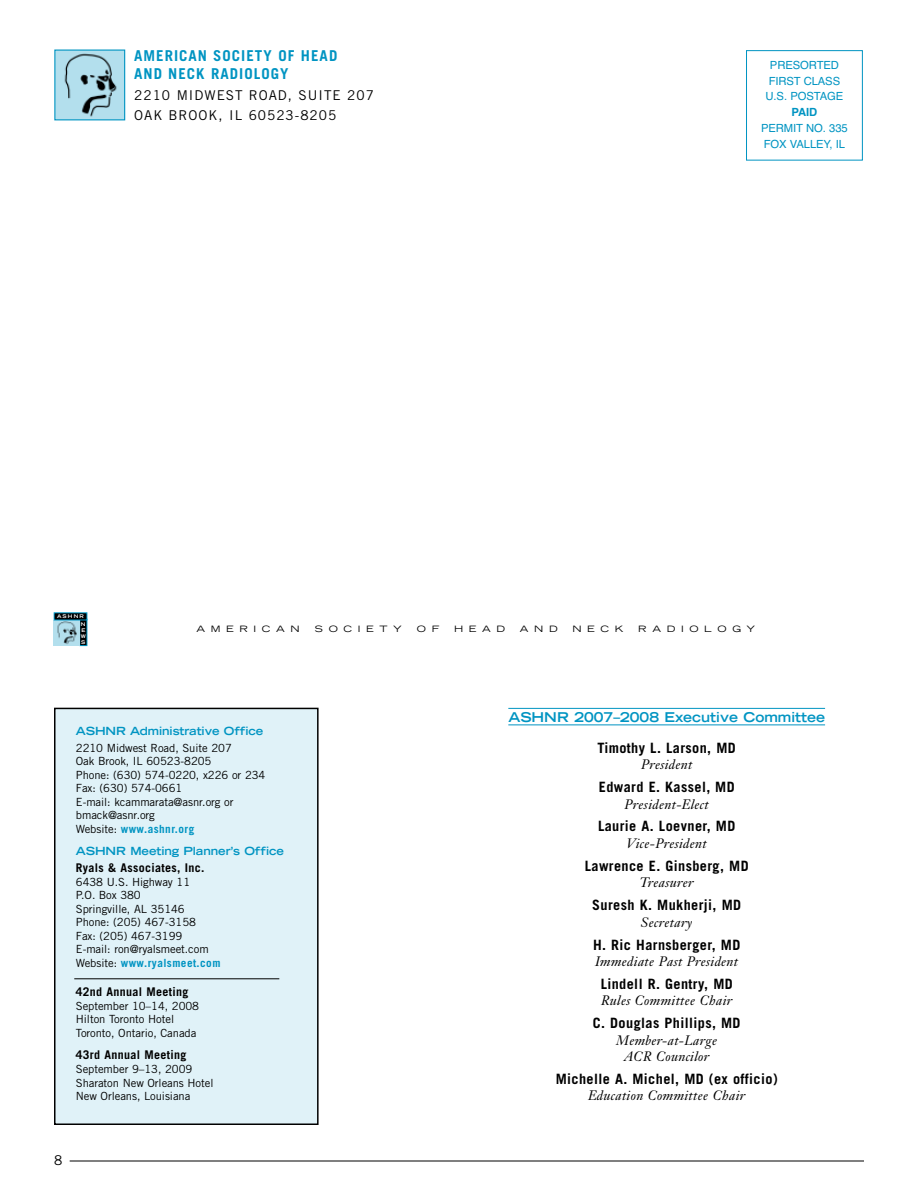
<style>
.page{position:relative;width:918px;height:1188px;background:#fff}
.page>*{position:absolute;margin:0;border:0;box-sizing:border-box;transform-origin:0 0}
.t1{font:700 15px/18px "Trade Gothic";letter-spacing:.065em;color:#0094c2}
.t2{font:700 14.25px "Trade Gothic";letter-spacing:.03em;color:#000}
.t3{font:italic 13.5px/16.2px "Janson Text";letter-spacing:.025em;color:#000;text-align:center}
.t4{font:13.5px/19.2px "Trade Gothic";letter-spacing:.075em;color:#000}
.t5{font:700 expanded 13.5px "Trade Gothic LH";color:#0094c2}
.t6{font:700 12px "Trade Gothic";letter-spacing:.03em;color:#000}
.t7{font:11.25px/13.5px "Trade Gothic";letter-spacing:-.005em;color:#000}
.t8{font:11.25px/15.8px "Helvetica";letter-spacing:-.01em;color:#0094c2;text-align:center}
.t9{font:700 expanded 11.25px "Trade Gothic LH";letter-spacing:-.005em;color:#0094c2}
.t10{font:700 11.25px "Helvetica";color:#0094c2}
.t11{font:expanded 8.7px "Trade Gothic LH";letter-spacing:.575em;color:#000;scale:1.11 1}
.t12{font:700 expanded 4.95px/6px "Trade Gothic LH";letter-spacing:.23em;color:#fff}
.s1{font-weight:700;color:#0094c2}
</style>
<div class="page">
<hr style="left:70px;top:1161px;width:794px;height:1px;background:#000">
<div style="left:80px;top:619px;width:7px;height:26px;background:#000"></div>
<img style="left:54px;top:620px;width:26px;height:26px">
<div style="left:54px;top:613px;width:33px;height:7px;background:#000"></div>
<div style="left:746px;top:50px;width:117px;height:111px;border:1px solid #0094c2"></div>
<img style="left:56px;top:52px;width:67px;height:66px">
<div style="left:54px;top:50px;width:71px;height:70px;border:1px solid #0094c2"></div>
<hr style="left:508px;top:708px;width:317px;height:1px;background:#0094c2">
<hr style="left:508px;top:725px;width:317px;height:1px;background:#0094c2">
<div style="left:55px;top:708px;width:263px;height:416px;background:#e0f2f8"></div>
<div style="left:54px;top:708px;width:265px;height:417px;border:2px solid #000"></div>
<hr style="left:74px;top:978px;width:205px;height:1px;background:#000">
<h1 class="t1" style="left:134px;top:48px;width:205px">AMERICAN SOCIETY OF HEAD<br>AND NECK RADIOLOGY</h1>
<p class="t4" style="left:134px;top:87px;width:241px">2210 MIDWEST ROAD, SUITE 207<br>OAK BROOK, IL 60523-8205</p>
<p class="t8" style="left:766px;top:57px;width:79px">PRESORTED<br>FIRST CLASS<br>U.S. POSTAGE</p>
<p class="t10" style="left:792px;top:106px;width:27px">PAID</p>
<p class="t8" style="left:761px;top:120px;width:88px;text-align:left">PERMIT NO. 335<br>FOX VALLEY, IL</p>
<p class="t12" style="left:81px;top:613px;width:6px;line-height:7.2px;text-indent:-24px">ASHNR<br>N</p>
<p class="t12" style="left:81px;top:627px;width:7px">E<br>W<br>S</p>
<p class="t11" style="left:196px;top:626px;width:95px">AMERICAN</p>
<p class="t11" style="left:315px;top:626px;width:80px">SOCIETY</p>
<p class="t11" style="left:417px;top:626px;width:22px">O F</p>
<p class="t11" style="left:454px;top:626px;width:47px">HEAD</p>
<p class="t11" style="left:520px;top:626px;width:36px">AND</p>
<p class="t11" style="left:572px;top:626px;width:47px">NECK</p>
<p class="t11" style="left:638px;top:626px;width:107px">RADIOLOGY</p>
<p class="t9" style="left:76px;top:727px;width:189px">ASHNR Administrative Office</p>
<p class="t7" style="left:76px;top:742px;width:191px">2210 Midwest Road, Suite 207<br>Oak Brook, IL 60523-8205<br>Phone: (630) 574-0220, x226 or 234<br>Fax: (630) 574-0661<br>E-mail: kcammarata@asnr.org or bmack@asnr.org<br>Website: <span class="s1">www.ashnr.org</span></p>
<p class="t9" style="left:76px;top:847px;width:210px">ASHNR Meeting Planner’s Office</p>
<p class="t6" style="left:76px;top:863px;width:130px">Ryals &amp; Associates, Inc.</p>
<p class="t7" style="left:76px;top:876px;width:146px">6438 U.S. Highway 11<br>P.O. Box 380<br>Springville, AL 35146<br>Phone: (205) 467-3158<br>Fax: (205) 467-3199<br>E-mail: ron@ryalsmeet.com<br>Website: <span class="s1">www.ryalsmeet.com</span></p>
<p class="t6" style="left:76px;top:987px;width:114px">42nd Annual Meeting</p>
<p class="t7" style="left:76px;top:1000px;width:125px">September 10–14, 2008<br>Hilton Toronto Hotel<br>Toronto, Ontario, Canada</p>
<p class="t6" style="left:76px;top:1051px;width:112px">43rd Annual Meeting</p>
<p class="t7" style="left:76px;top:1064px;width:139px">September 9–13, 2009<br>Sharaton New Orleans Hotel<br>New Orleans, Louisiana</p>
<p class="t4" style="left:54px;top:1152px;width:10px">8</p>
<p class="t5" style="left:508px;top:712px;width:318px">ASHNR 2007–2008 Executive Committee</p>
<p class="t2" style="left:598px;top:742px;width:140px">Timothy L. Larson, MD</p>
<p class="t3" style="left:641px;top:758px;width:53px">President</p>
<p class="t2" style="left:599px;top:782px;width:137px">Edward E. Kassel, MD</p>
<p class="t3" style="left:625px;top:797px;width:86px">President-Elect</p>
<p class="t2" style="left:598px;top:821px;width:139px">Laurie A. Loevner, MD</p>
<p class="t3" style="left:627px;top:837px;width:82px">Vice-President</p>
<p class="t2" style="left:585px;top:861px;width:165px">Lawrence E. Ginsberg, MD</p>
<p class="t3" style="left:640px;top:876px;width:55px">Treasurer</p>
<p class="t2" style="left:592px;top:900px;width:150px">Suresh K. Mukherji, MD</p>
<p class="t3" style="left:641px;top:915px;width:53px">Secretary</p>
<p class="t2" style="left:593px;top:939px;width:149px">H. Ric Harnsberger, MD</p>
<p class="t3" style="left:595px;top:955px;width:145px">Immediate Past President</p>
<p class="t2" style="left:601px;top:979px;width:134px">Lindell R. Gentry, MD</p>
<p class="t3" style="left:601px;top:994px;width:133px">Rules Committee Chair</p>
<p class="t2" style="left:593px;top:1018px;width:149px">C. Douglas Phillips, MD</p>
<p class="t3" style="left:616px;top:1033px;width:102px">Member-at-Large<br>ACR Councilor</p>
<p class="t2" style="left:556px;top:1073px;width:224px">Michelle A. Michel, MD (ex officio)</p>
<p class="t3" style="left:588px;top:1089px;width:159px">Education Committee Chair</p>
</div>
